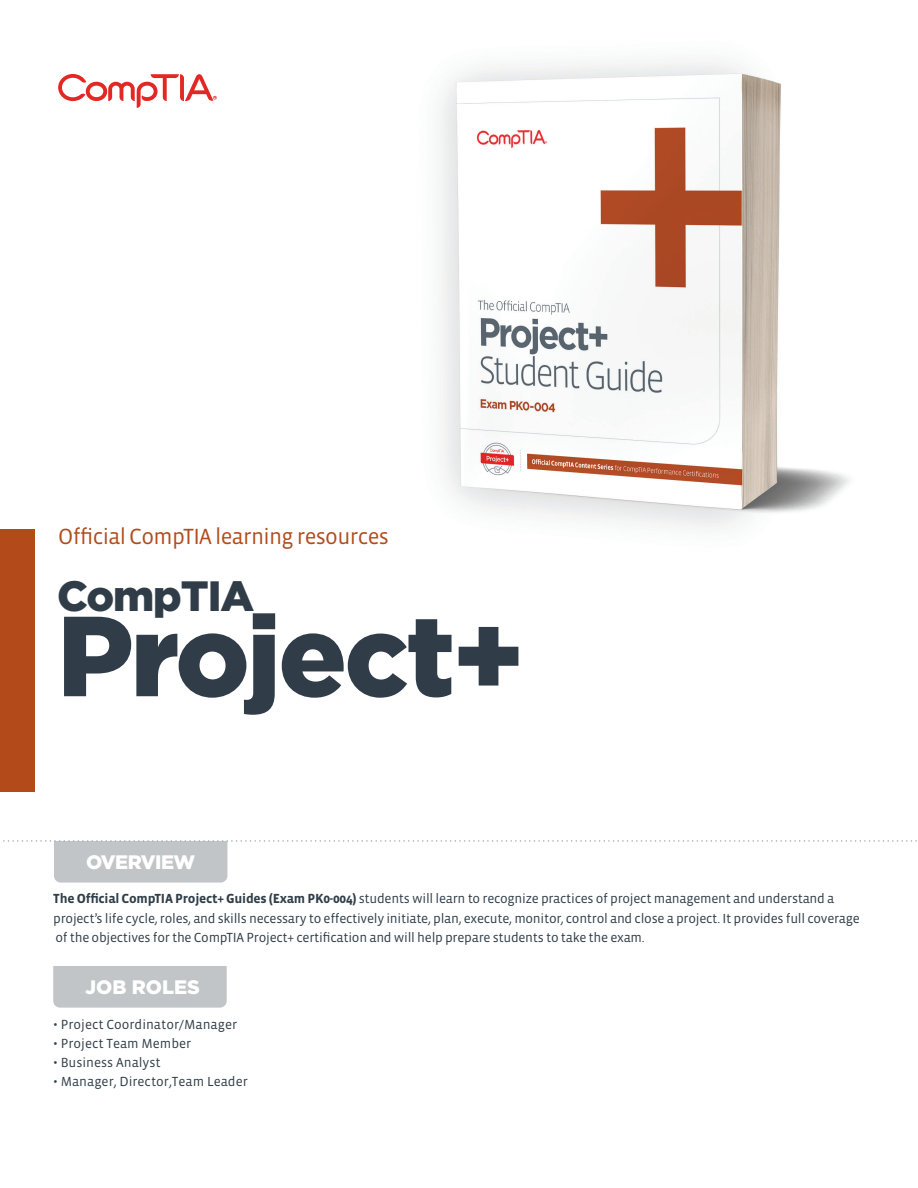
<style>
.page{position:relative;width:918px;height:1188px;background:#fff}
.page>*{position:absolute;margin:0;border:0;box-sizing:border-box;transform-origin:0 0}
.t1{font:900 113.55px "Gotham";letter-spacing:-.025em;color:#303d48}
.t2{font:900 42.3px "Gotham";letter-spacing:-.025em;color:#303d48}
.t3{font:22.5px "Vista Sans OT";letter-spacing:-.03em;color:#b24c1c}
.t4{font:900 19.5px "Gotham";letter-spacing:-.025em;color:#fff}
.t5{font:900 19.5px "Gotham";color:#fff}
.t6{font:13.5px/19.2px "Vista Sans OT";letter-spacing:-.02em;color:#303e49}
.t7{font:13.5px "Vista Sans OT";color:#303e49}
.s1{font-weight:700}
</style>
<div class="page">
<img style="left:439px;top:62px;width:411px;height:466px">
<svg style="left:58px;top:74px;width:159px;height:34px"></svg>
<svg style="left:3px;top:840px;width:914px;height:43px"></svg>
<div style="left:0;top:529px;width:35px;height:263px;background:#b24a1a"></div>
<div style="left:53px;top:966px;width:174px;height:42px;background:#c1c5c7"></div>
<h3 class="t3" style="left:58px;top:525px;width:332px">Official CompTIA learning resources</h3>
<h2 class="t2" style="left:57px;top:567px;width:199px">CompTIA</h2>
<h1 class="t1" style="left:57px;top:578px;width:469px">Project+</h1>
<h3 class="t4" style="left:86px;top:849px;width:111px">OVERVIEW</h3>
<p class="t6" style="left:53px;top:890px;width:808px"><span class="s1">The Official CompTIA Project+ Guides (Exam PK0-004)</span> students will learn to recognize practices of project management and understand a project’s life cycle, roles, and skills necessary to effectively initiate, plan, execute, monitor, control and close a project. It provides full coverage of the objectives for the CompTIA Project+ certification and will help prepare students to take the exam.</p>
<h3 class="t5" style="left:85px;top:974px;width:116px">JOB ROLES</h3>
<p class="t7" style="left:53px;top:1018px;width:185px">• Project Coordinator/Manager</p>
<p class="t7" style="left:53px;top:1037px;width:140px">• Project Team Member</p>
<p class="t7" style="left:53px;top:1055px;width:109px">• Business Analyst</p>
<p class="t7" style="left:53px;top:1074px;width:196px">• Manager, Director,Team Leader</p>
</div>
